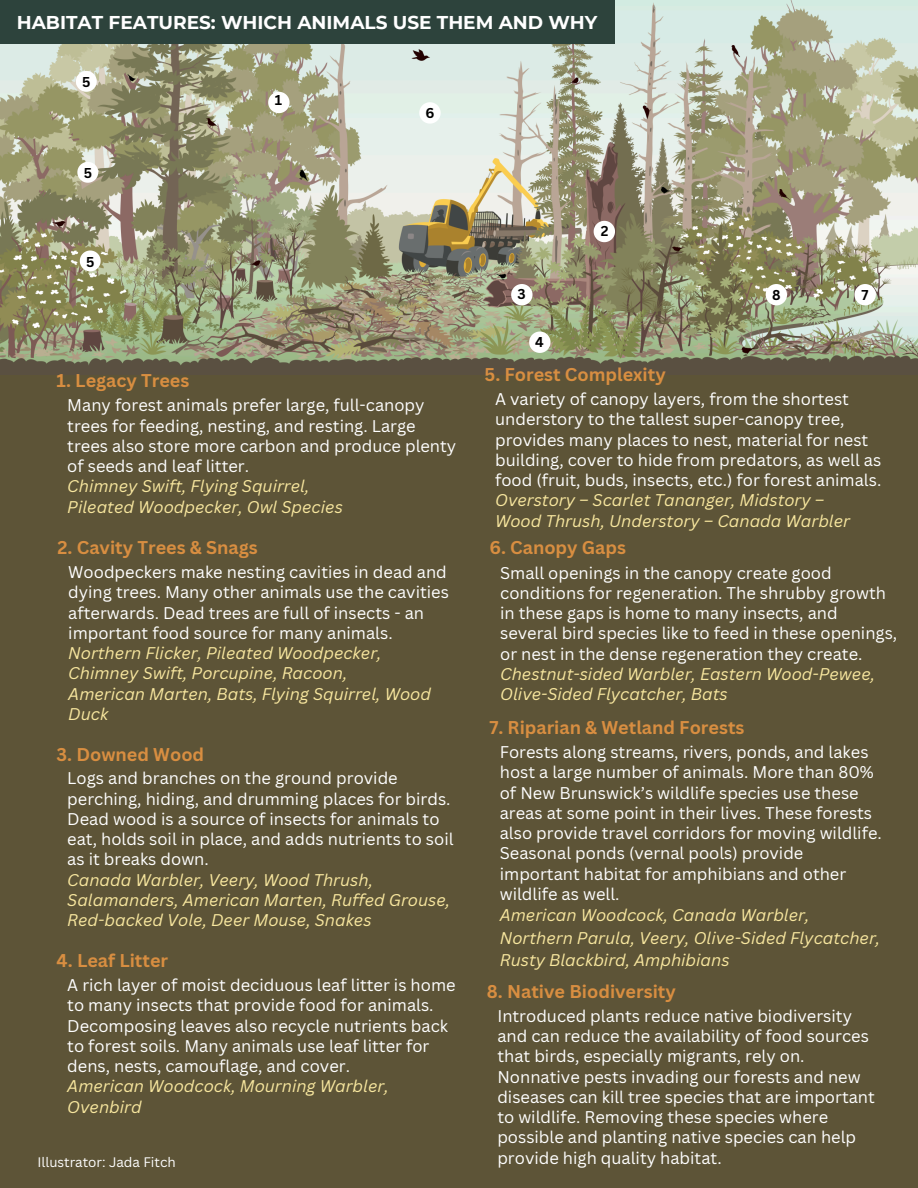
<style>
.page{position:relative;width:918px;height:1188px;background:#5d5437}
.page>*{position:absolute;margin:0;border:0;box-sizing:border-box;transform-origin:0 0}
.t1{font:700 18.6px "Montserrat";color:#fff}
.t2{font:700 18px "Canva Sans";color:#d88e41}
.t3{font:16.5px/20.2px "Canva Sans";color:#fff}
.t4{font:italic 16.5px "Canva Sans";color:#f8e79f}
.t5{font:700 13.95px "Canva Sans";color:#000}
.t6{font:13.5px "Canva Sans";color:#fff}
.s1{font-style:italic;color:#f8e79f}
</style>
<div class="page">
<img style="left:0;top:0;width:918px;height:366px">
<div style="left:0;top:1px;width:614px;height:43px;background:#2d433c"></div>
<svg style="left:594px;top:221px;width:21px;height:21px"></svg>
<svg style="left:766px;top:284px;width:21px;height:21px"></svg>
<svg style="left:854px;top:284px;width:22px;height:21px"></svg>
<svg style="left:529px;top:332px;width:22px;height:21px"></svg>
<svg style="left:511px;top:284px;width:22px;height:21px"></svg>
<svg style="left:419px;top:102px;width:22px;height:22px"></svg>
<svg style="left:268px;top:92px;width:22px;height:21px"></svg>
<svg style="left:77px;top:162px;width:21px;height:21px"></svg>
<svg style="left:80px;top:251px;width:21px;height:20px"></svg>
<svg style="left:76px;top:71px;width:21px;height:21px"></svg>
<p class="t1" style="left:17px;top:11px;width:582px">HABITAT FEATURES: WHICH ANIMALS USE THEM AND WHY</p>
<p class="t5" style="left:82px;top:72px;width:10px">5</p>
<p class="t5" style="left:84px;top:163px;width:10px">5</p>
<p class="t5" style="left:86px;top:252px;width:10px">5</p>
<p class="t2" style="left:57px;top:368px;width:134px">1. Legacy Trees</p>
<p class="t5" style="left:275px;top:90px;width:9px">1</p>
<p class="t5" style="left:426px;top:104px;width:11px">6</p>
<p class="t3" style="left:67px;top:395px;width:391px">Many forest animals prefer large, full-canopy trees for feeding, nesting, and resting. Large trees also store more carbon and produce plenty of seeds and leaf litter.<br><span class="s1">Chimney Swift, Flying Squirrel,<br>Pileated Woodpecker, Owl Species</span></p>
<p class="t2" style="left:58px;top:535px;width:202px">2. Cavity Trees &amp; Snags</p>
<p class="t3" style="left:68px;top:562px;width:382px">Woodpeckers make nesting cavities in dead and dying trees. Many other animals use the cavities afterwards. Dead trees are full of insects - an important food source for many animals.<br><span class="s1">Northern Flicker, Pileated Woodpecker, Chimney Swift, Porcupine, Racoon,<br>American Marten, Bats, Flying Squirrel, Wood Duck</span></p>
<p class="t2" style="left:57px;top:741px;width:149px">3. Downed Wood</p>
<p class="t3" style="left:67px;top:768px;width:388px">Logs and branches on the ground provide perching, hiding, and drumming places for birds.<br>Dead wood is a source of insects for animals to eat, holds soil in place, and adds nutrients to soil as it breaks down.<br><span class="s1">Canada Warbler, Veery, Wood Thrush, Salamanders, American Marten, Ruffed Grouse, Red-backed Vole, Deer Mouse, Snakes</span></p>
<p class="t2" style="left:57px;top:948px;width:113px">4. Leaf Litter</p>
<p class="t3" style="left:67px;top:975px;width:390px">A rich layer of moist deciduous leaf litter is home to many insects that provide food for animals.<br>Decomposing leaves also recycle nutrients back to forest soils. Many animals use leaf litter for dens, nests, camouflage, and cover.<br><span class="s1">American Woodcock, Mourning Warbler, Ovenbird</span></p>
<h1 class="t6" style="left:37px;top:1153px;width:140px">Illustrator: Jada Fitch</h1>
<p class="t5" style="left:517px;top:284px;width:10px">3</p>
<p class="t5" style="left:535px;top:332px;width:10px">4</p>
<p class="t5" style="left:601px;top:222px;width:9px">2</p>
<p class="t2" style="left:485px;top:362px;width:183px">5. Forest Complexity</p>
<p class="t5" style="left:772px;top:285px;width:10px">8</p>
<p class="t5" style="left:861px;top:285px;width:9px">7</p>
<p class="t3" style="left:495px;top:389px;width:388px">A variety of canopy layers, from the shortest understory to the tallest super-canopy tree, provides many places to nest, material for nest building, cover to hide from predators, as well as food (fruit, buds, insects, etc.) for forest animals.<br><span class="s1">Overstory – Scarlet Tananger, Midstory –<br>Wood Thrush, Understory – Canada Warbler</span></p>
<p class="t2" style="left:489px;top:535px;width:138px">6. Canopy Gaps</p>
<p class="t3" style="left:500px;top:562px;width:399px">Small openings in the canopy create good conditions for regeneration. The shrubby growth in these gaps is home to many insects, and several bird species like to feed in these openings, or nest in the dense regeneration they create.<br><span class="s1">Chestnut-sided Warbler, Eastern Wood-Pewee,</span></p>
<h3 class="t4" style="left:500px;top:682px;width:229px">Olive-Sided Flycatcher, Bats</h3>
<p class="t2" style="left:489px;top:715px;width:257px">7. Riparian &amp; Wetland Forests</p>
<h3 class="t3" style="left:500px;top:741px;width:384px;line-height:20.9px">Forests along streams, rivers, ponds, and lakes host a large number of animals. More than 80% of New Brunswick’s wildlife species use these areas at some point in their lives. These forests also provide travel corridors for moving wildlife.<br>Seasonal ponds (vernal pools) provide important habitat for amphibians and other wildlife as well.<br><span class="s1">American Woodcock, Canada Warbler, Northern Parula, Veery, Olive-Sided Flycatcher, Rusty Blackbird, Amphibians</span></h3>
<p class="t2" style="left:487px;top:978px;width:190px">8. Native Biodiversity</p>
<h3 class="t3" style="left:497px;top:1005px;width:379px">Introduced plants reduce native biodiversity and can reduce the availability of food sources that birds, especially migrants, rely on.<br>Nonnative pests invading our forests and new diseases can kill tree species that are important to wildlife. Removing these species where possible and planting native species can help provide high quality habitat.</h3>
</div>
